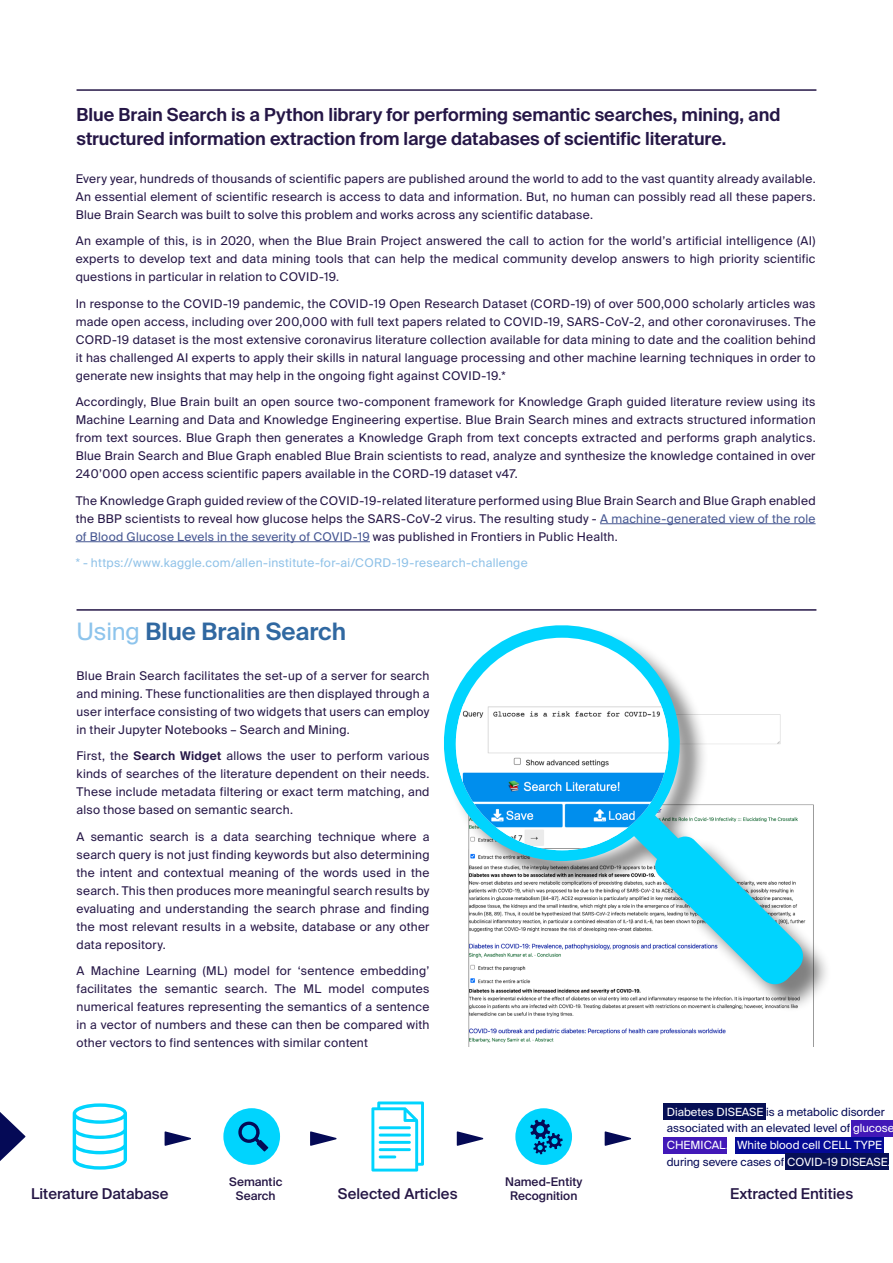
<style>
.page{position:relative;width:893px;height:1263px;background:#fff}
.page>*{position:absolute;margin:0;border:0;box-sizing:border-box;transform-origin:0 0}
.t1{font:600 24px "Suisse Intl";letter-spacing:-.005em;color:#3068a1}
.t2{font:600 18px/24px "Suisse Intl";letter-spacing:-.005em;color:#251646}
.t3{font:500 14.85px "Suisse Intl";color:#251645}
.t4{font:12px/18px "Suisse Intl";letter-spacing:.02em;color:#251646;text-align:justify}
.t5{font:12px "Suisse Intl";letter-spacing:.025em;color:#90c2e8}
.t6{font:500 12px/14.2px "Suisse Intl";color:#251645;text-align:center}
.t7{font:11.4px/16.6px "Suisse Intl";color:#fff}
.s1{color:#465792}
.s2{font-weight:400;color:#8dc4ec}
.s3{font-weight:600}
.s4{color:#050a56}
</style>
<div class="page">
<svg style="left:73px;top:1103px;width:54px;height:66px"></svg>
<svg style="left:371px;top:1101px;width:53px;height:70px"></svg>
<hr style="left:379px;top:1133px;width:32px;height:3px;background:#00d4fe">
<hr style="left:379px;top:1126px;width:32px;height:3px;background:#00d4fe">
<hr style="left:379px;top:1141px;width:32px;height:3px;background:#00d4fe">
<hr style="left:379px;top:1148px;width:32px;height:3px;background:#00d4fe">
<hr style="left:379px;top:1155px;width:17px;height:3px;background:#00d4fe">
<div style="left:223px;top:1108px;width:57px;height:57px;background:#00d4fe;border-radius:50%"></div>
<svg style="left:238px;top:1121px;width:30px;height:30px"></svg>
<div style="left:515px;top:1108px;width:57px;height:57px;background:#00d4fe;border-radius:50%"></div>
<svg style="left:530px;top:1119px;width:33px;height:35px"></svg>
<div style="left:663px;top:1103px;width:102px;height:16px;background:#060f55"></div>
<div style="left:851px;top:1121px;width:42px;height:16px;background:#4218b8"></div>
<div style="left:663px;top:1137px;width:64px;height:16px;background:#4218b8"></div>
<div style="left:736px;top:1137px;width:148px;height:16px;background:#040995"></div>
<div style="left:785px;top:1153px;width:103px;height:16px;background:#060f55"></div>
<svg style="left:165px;top:1131px;width:26px;height:15px"></svg>
<svg style="left:310px;top:1131px;width:27px;height:15px"></svg>
<svg style="left:457px;top:1131px;width:26px;height:15px"></svg>
<svg style="left:0;top:1112px;width:26px;height:49px"></svg>
<svg style="left:605px;top:1131px;width:26px;height:15px"></svg>
<hr style="left:77px;top:89px;width:739px;height:2px;background:#251646">
<img style="left:468px;top:1013px;width:346px;height:33px">
<hr style="left:600px;top:523px;width:216px;height:1px;background:#465792">
<hr style="left:76px;top:541px;width:294px;height:1px;background:#465792">
<hr style="left:77px;top:609px;width:739px;height:2px;background:#251646">
<div style="left:445px;top:626px;width:387px;height:387px;background:#000;opacity:.5"></div>
<svg style="left:444px;top:625px;width:361px;height:359px"></svg>
<div style="left:456px;top:638px;width:212px;height:212px;background:#fff;border-radius:50%"></div>
<img style="left:456px;top:703px;width:212px;height:147px">
<h2 class="t2" style="left:77px;top:102px;width:705px">Blue Brain Search is a Python library for performing semantic searches, mining, and structured information extraction from large databases of scientific literature.</h2>
<p class="t4" style="left:76px;top:170px;width:741px">Every year, hundreds of thousands of scientific papers are published around the world to add to the vast quantity already available.<br>An essential element of scientific research is access to data and information. But, no human can possibly read all these papers.<br>Blue Brain Search was built to solve this problem and works across any scientific database.</p>
<p class="t4" style="left:76px;top:232px;width:741px">An example of this, is in 2020, when the Blue Brain Project answered the call to action for the world’s artificial intelligence (AI) experts to develop text and data mining tools that can help the medical community develop answers to high priority scientific questions in particular in relation to COVID-19.</p>
<p class="t4" style="left:76px;top:295px;width:741px">In response to the COVID-19 pandemic, the COVID-19 Open Research Dataset (CORD-19) of over 500,000 scholarly articles was made open access, including over 200,000 with full text papers related to COVID-19, SARS-CoV-2, and other coronaviruses. The CORD-19 dataset is the most extensive coronavirus literature collection available for data mining to date and the coalition behind it has challenged AI experts to apply their skills in natural language processing and other machine learning techniques in order to generate new insights that may help in the ongoing fight against COVID-19.*</p>
<p class="t4" style="left:76px;top:393px;width:741px">Accordingly, Blue Brain built an open source two-component framework for Knowledge Graph guided literature review using its Machine Learning and Data and Knowledge Engineering expertise. Blue Brain Search mines and extracts structured information from text sources. Blue Graph then generates a Knowledge Graph from text concepts extracted and performs graph analytics.<br>Blue Brain Search and Blue Graph enabled Blue Brain scientists to read, analyze and synthesize the knowledge contained in over 240’000 open access scientific papers available in the CORD-19 dataset v47.</p>
<p class="t4" style="left:76px;top:492px;width:741px">The Knowledge Graph guided review of the COVID-19-related literature performed using Blue Brain Search and Blue Graph enabled the BBP scientists to reveal how glucose helps the SARS-CoV-2 virus. The resulting study - <span class="s1">A machine-generated view of the role of Blood Glucose Levels in the severity of COVID-19</span> was published in Frontiers in Public Health.</p>
<p class="t5" style="left:76px;top:556px;width:453px">* - https://www.kaggle.com/allen-institute-for-ai/CORD-19-research-challenge</p>
<h1 class="t1" style="left:77px;top:618px;width:271px"><span class="s2">Using</span> Blue Brain Search</h1>
<p class="t4" style="left:77px;top:666px;width:354px">Blue Brain Search facilitates the set-up of a server for search and mining. These functionalities are then displayed through a user interface consisting of two widgets that users can employ in their Jupyter Notebooks – Search and Mining.</p>
<p class="t4" style="left:77px;top:747px;width:354px">First, the <span class="s3">Search Widget</span> allows the user to perform various kinds of searches of the literature dependent on their needs.<br>These include metadata filtering or exact term matching, and also those based on semantic search.</p>
<p class="t4" style="left:77px;top:827px;width:354px">A semantic search is a data searching technique where a search query is not just finding keywords but also determining the intent and contextual meaning of the words used in the search. This then produces more meaningful search results by evaluating and understanding the search phrase and finding the most relevant results in a website, database or any other data repository.</p>
<p class="t4" style="left:77px;top:962px;width:354px">A Machine Learning (ML) model for ‘sentence embedding’ facilitates the semantic search. The ML model computes numerical features representing the semantics of a sentence in a vector of numbers and these can then be compared with other vectors to find sentences with similar content</p>
<p class="t7" style="left:667px;top:1103px;width:229px">Diabetes DISEASE <span class="s4">is a metabolic disorder associated with an elevated level of</span> glucose CHEMICAL... White blood cell CELL TYPE c <span class="s4">during severe cases of</span> COVID-19 DISEASE..</p>
<p class="t6" style="left:229px;top:1174px;width:55px">Semantic<br>Search</p>
<p class="t6" style="left:505px;top:1174px;width:79px">Named-Entity<br>Recognition</p>
<p class="t3" style="left:730px;top:1185px;width:124px">Extracted Entities</p>
<p class="t3" style="left:31px;top:1185px;width:139px">Literature Database</p>
<p class="t3" style="left:338px;top:1185px;width:121px">Selected Articles</p>
</div>
